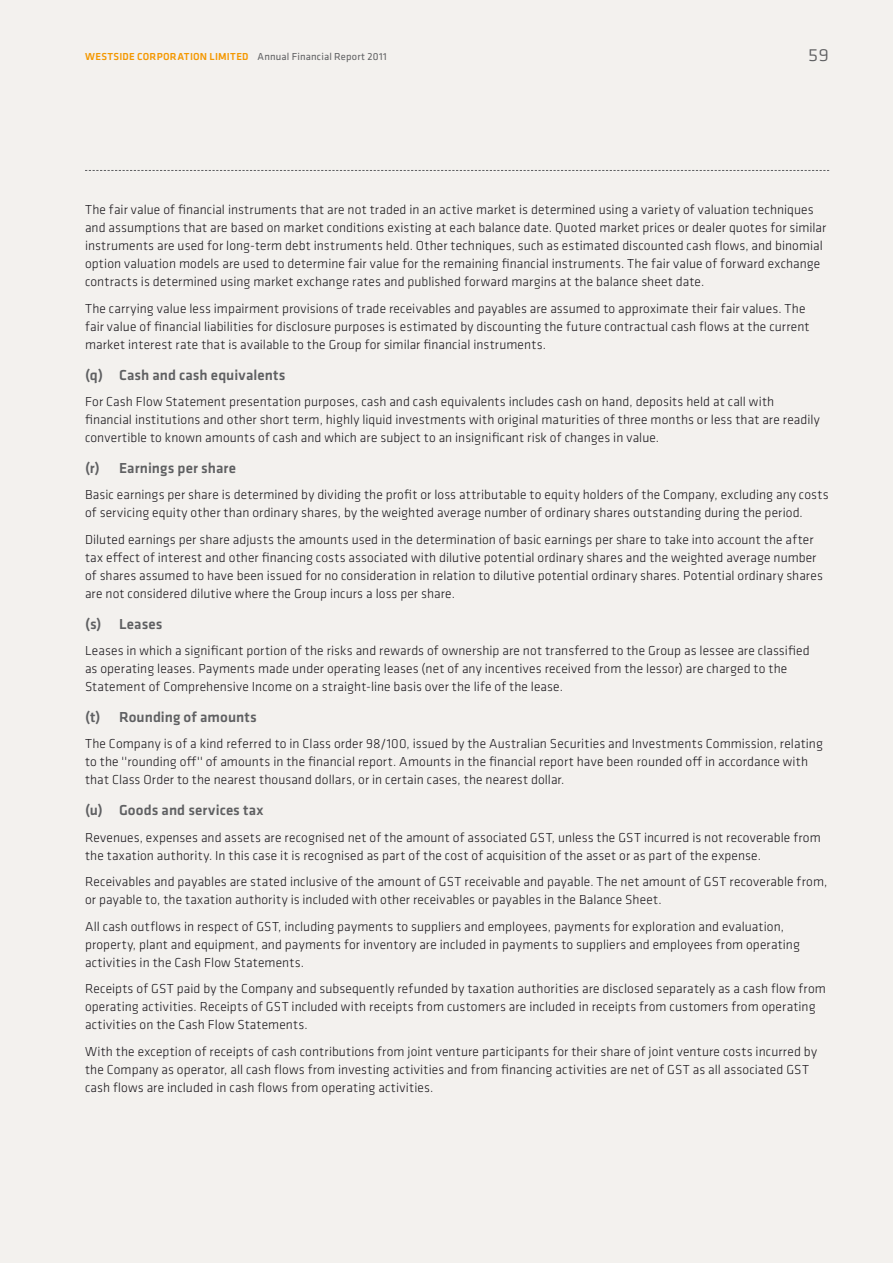
<style>
.page{position:relative;width:893px;height:1263px;background:#f3f1ee}
.page>*{position:absolute;margin:0;border:0;box-sizing:border-box;transform-origin:0 0}
.t1{font:300 22.5px "Klavika";color:#5f6062}
.t2{font:500 15px "Klavika";letter-spacing:.005em;color:#5f6062}
.t3{font:300 13.5px/18px "Klavika";letter-spacing:.01em;color:#1a171c}
.t4{font:500 10.5px "Klavika";letter-spacing:.02em;color:#f39800}
.s1{font-weight:400;color:#5f6062}
</style>
<div class="page">
<svg style="left:85px;top:170px;width:744px;height:1px"></svg>
<p class="t4" style="left:85px;top:51px;width:303px">WESTSIDE CORPORATION LIMITED <span class="s1">Annual Financial Report 2011</span></p>
<h1 class="t1" style="left:808px;top:41px;width:23px">59</h1>
<p class="t3" style="left:85px;top:201px;width:743px">The fair value of financial instruments that are not traded in an active market is determined using a variety of valuation techniques and assumptions that are based on market conditions existing at each balance date. Quoted market prices or dealer quotes for similar instruments are used for long-term debt instruments held. Other techniques, such as estimated discounted cash flows, and binomial option valuation models are used to determine fair value for the remaining financial instruments. The fair value of forward exchange contracts is determined using market exchange rates and published forward margins at the balance sheet date.</p>
<p class="t3" style="left:85px;top:299px;width:726px">The carrying value less impairment provisions of trade receivables and payables are assumed to approximate their fair values. The fair value of financial liabilities for disclosure purposes is estimated by discounting the future contractual cash flows at the current market interest rate that is available to the Group for similar financial instruments.</p>
<p class="t2" style="left:85px;top:366px;width:202px">(q) Cash and cash equivalents</p>
<p class="t3" style="left:85px;top:393px;width:736px">For Cash Flow Statement presentation purposes, cash and cash equivalents includes cash on hand, deposits held at call with financial institutions and other short term, highly liquid investments with original maturities of three months or less that are readily convertible to known amounts of cash and which are subject to an insignificant risk of changes in value.</p>
<p class="t2" style="left:85px;top:460px;width:152px">(r) Earnings per share</p>
<p class="t3" style="left:85px;top:486px;width:745px">Basic earnings per share is determined by dividing the profit or loss attributable to equity holders of the Company, excluding any costs of servicing equity other than ordinary shares, by the weighted average number of ordinary shares outstanding during the period.</p>
<p class="t3" style="left:85px;top:531px;width:739px">Diluted earnings per share adjusts the amounts used in the determination of basic earnings per share to take into account the after tax effect of interest and other financing costs associated with dilutive potential ordinary shares and the weighted average number of shares assumed to have been issued for no consideration in relation to dilutive potential ordinary shares. Potential ordinary shares are not considered dilutive where the Group incurs a loss per share.</p>
<p class="t2" style="left:85px;top:615px;width:79px">(s) Leases</p>
<p class="t3" style="left:85px;top:642px;width:726px">Leases in which a significant portion of the risks and rewards of ownership are not transferred to the Group as lessee are classified as operating leases. Payments made under operating leases (net of any incentives received from the lessor) are charged to the<br>Statement of Comprehensive Income on a straight-line basis over the life of the lease.</p>
<p class="t2" style="left:85px;top:709px;width:173px">(t) Rounding of amounts</p>
<p class="t3" style="left:85px;top:735px;width:739px">The Company is of a kind referred to in Class order 98/100, issued by the Australian Securities and Investments Commission, relating to the ''rounding off'' of amounts in the financial report. Amounts in the financial report have been rounded off in accordance with that Class Order to the nearest thousand dollars, or in certain cases, the nearest dollar.</p>
<p class="t2" style="left:85px;top:802px;width:180px">(u) Goods and services tax</p>
<p class="t3" style="left:85px;top:828px;width:737px">Revenues, expenses and assets are recognised net of the amount of associated GST, unless the GST incurred is not recoverable from the taxation authority. In this case it is recognised as part of the cost of acquisition of the asset or as part of the expense.</p>
<p class="t3" style="left:85px;top:873px;width:744px">Receivables and payables are stated inclusive of the amount of GST receivable and payable. The net amount of GST recoverable from, or payable to, the taxation authority is included with other receivables or payables in the Balance Sheet.</p>
<p class="t3" style="left:85px;top:917px;width:716px">All cash outflows in respect of GST, including payments to suppliers and employees, payments for exploration and evaluation, property, plant and equipment, and payments for inventory are included in payments to suppliers and employees from operating activities in the Cash Flow Statements.</p>
<p class="t3" style="left:85px;top:980px;width:742px">Receipts of GST paid by the Company and subsequently refunded by taxation authorities are disclosed separately as a cash flow from operating activities. Receipts of GST included with receipts from customers are included in receipts from customers from operating activities on the Cash Flow Statements.</p>
<p class="t3" style="left:85px;top:1042px;width:733px">With the exception of receipts of cash contributions from joint venture participants for their share of joint venture costs incurred by the Company as operator, all cash flows from investing activities and from financing activities are net of GST as all associated GST cash flows are included in cash flows from operating activities.</p>
</div>
